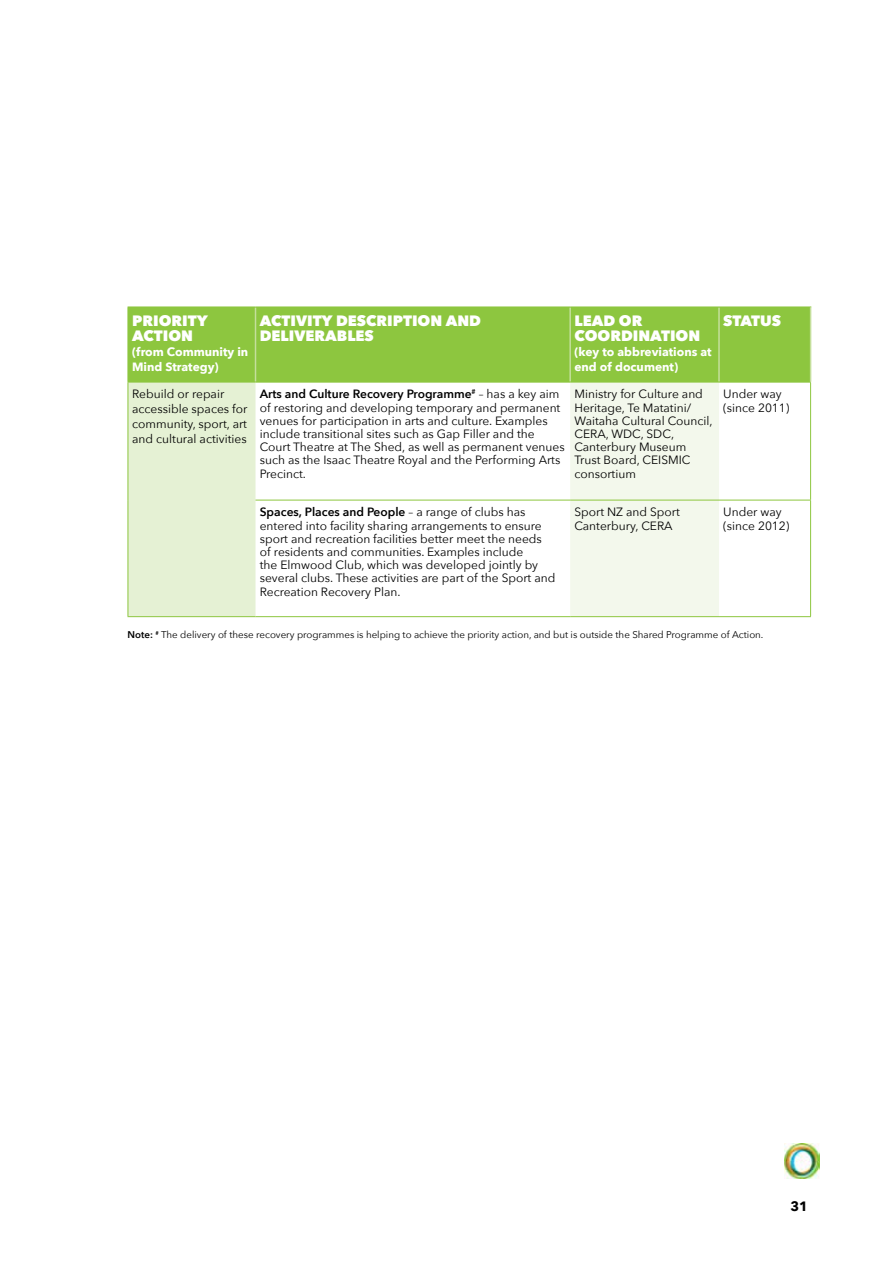
<style>
.page{position:relative;width:893px;height:1263px;background:#fff}
.page>*{position:absolute;margin:0;border:0;box-sizing:border-box;transform-origin:0 0}
.t1{font:800 15px/15px "Avenir Next";color:#fff}
.t2{font:700 13.5px "Avenir Next";color:#000}
.t3{font:12px/13.2px "Avenir Next";color:#000}
.t4{font:700 12px/15px "Avenir Next";color:#fff}
.t5{font:9.75px "Avenir Next";color:#000}
.s1{font-weight:600}
</style>
<div class="page">
<img style="left:784px;top:1144px;width:35px;height:34px">
<div style="left:129px;top:308px;width:681px;height:74px;background:#8dc63f"></div>
<div style="left:129px;top:383px;width:126px;height:233px;background:#e5f1d4"></div>
<div style="left:570px;top:383px;width:149px;height:233px;background:#f3f8ec"></div>
<hr style="left:255px;top:307px;width:1px;height:75px;background:#c4df9b">
<hr style="left:569px;top:307px;width:2px;height:75px;background:#c4df9b">
<hr style="left:718px;top:307px;width:2px;height:75px;background:#c4df9b">
<hr style="left:128px;top:307px;width:127px;height:1px;background:#8dc63f">
<hr style="left:128px;top:307px;width:1px;height:75px;background:#8dc63f">
<hr style="left:255px;top:307px;width:315px;height:1px;background:#8dc63f">
<hr style="left:570px;top:307px;width:149px;height:1px;background:#8dc63f">
<hr style="left:719px;top:307px;width:92px;height:1px;background:#8dc63f">
<hr style="left:128px;top:382px;width:127px;height:1px;background:#8dc63f">
<hr style="left:255px;top:382px;width:315px;height:1px;background:#8dc63f">
<hr style="left:570px;top:382px;width:149px;height:1px;background:#8dc63f">
<hr style="left:719px;top:382px;width:92px;height:1px;background:#8dc63f">
<hr style="left:810px;top:307px;width:1px;height:75px;background:#c4df9b">
<hr style="left:255px;top:500px;width:315px;height:1px;background:#8dc63f">
<hr style="left:570px;top:500px;width:149px;height:1px;background:#8dc63f">
<hr style="left:719px;top:500px;width:92px;height:1px;background:#8dc63f">
<hr style="left:810px;top:382px;width:1px;height:118px;background:#8dc63f">
<hr style="left:810px;top:500px;width:1px;height:116px;background:#8dc63f">
<hr style="left:255px;top:616px;width:315px;height:1px;background:#8dc63f">
<hr style="left:570px;top:616px;width:149px;height:1px;background:#8dc63f">
<hr style="left:719px;top:616px;width:92px;height:1px;background:#8dc63f">
<hr style="left:128px;top:500px;width:1px;height:116px;background:#8dc63f">
<hr style="left:128px;top:616px;width:127px;height:1px;background:#8dc63f">
<hr style="left:128px;top:382px;width:1px;height:118px;background:#8dc63f">
<p class="t1" style="left:132px;top:313px;width:77px">PRIORITY<br>ACTION</p>
<p class="t4" style="left:132px;top:344px;width:118px">(from Community in<br>Mind Strategy)</p>
<p class="t1" style="left:260px;top:313px;width:223px">ACTIVITY DESCRIPTION AND<br>DELIVERABLES</p>
<p class="t1" style="left:574px;top:313px;width:127px">LEAD OR<br>COORDINATION</p>
<p class="t4" style="left:574px;top:344px;width:139px">(key to abbreviations at end of document)</p>
<p class="t1" style="left:723px;top:313px;width:59px">STATUS</p>
<p class="t3" style="left:132px;top:386px;width:117px;line-height:15px">Rebuild or repair accessible spaces for community, sport, art and cultural activities</p>
<p class="t3" style="left:260px;top:387px;width:306px"><span class="s1">Arts and Culture Recovery Programme</span><sup>#</sup> – has a key aim of restoring and developing temporary and permanent venues for participation in arts and culture. Examples include transitional sites such as Gap Filler and the Court Theatre at The Shed, as well as permanent venues such as the Isaac Theatre Royal and the Performing Arts Precinct.</p>
<p class="t3" style="left:574px;top:387px;width:140px">Ministry for Culture and<br>Heritage, Te Matatini/<br>Waitaha Cultural Council,<br>CERA, WDC, SDC,<br>Canterbury Museum<br>Trust Board, CEISMIC consortium</p>
<p class="t3" style="left:723px;top:387px;width:68px">Under way (since 2011)</p>
<p class="t3" style="left:260px;top:505px;width:297px"><span class="s1">Spaces, Places and People</span> – a range of clubs has entered into facility sharing arrangements to ensure sport and recreation facilities better meet the needs of residents and communities. Examples include<br>the Elmwood Club, which was developed jointly by several clubs. These activities are part of the Sport and Recreation Recovery Plan.</p>
<p class="t3" style="left:574px;top:505px;width:107px">Sport NZ and Sport<br>Canterbury, CERA</p>
<p class="t3" style="left:723px;top:505px;width:68px">Under way (since 2012)</p>
<p class="t5" style="left:128px;top:627px;width:637px"><span class="s1">Note:</span> <sup>#</sup> The delivery of these recovery programmes is helping to achieve the priority action, and but is outside the Shared Programme of Action.</p>
<p class="t2" style="left:790px;top:1194px;width:19px">31</p>
</div>
